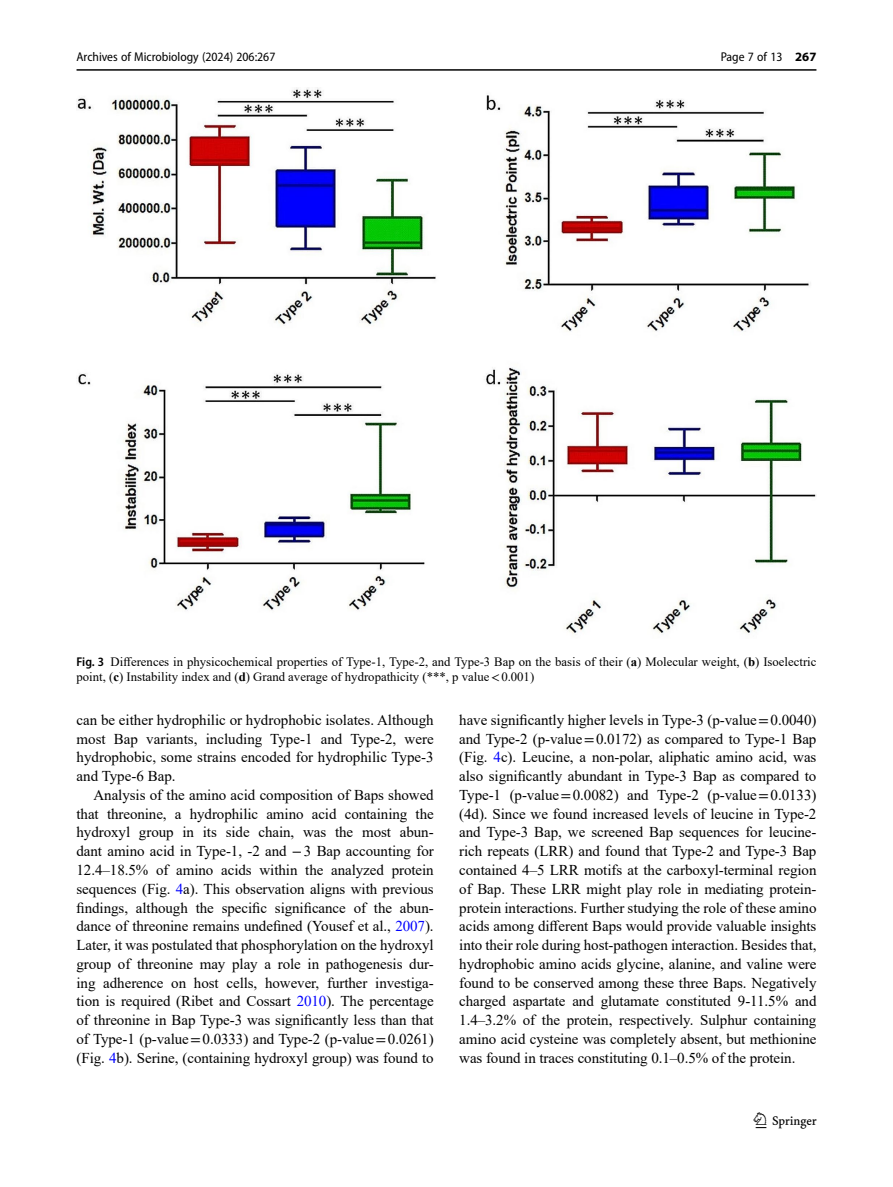
<style>
.page{position:relative;width:893px;height:1187px;background:#fff}
.page>*{position:absolute;margin:0;border:0;box-sizing:border-box;transform-origin:0 0}
.t1{font:22.5px "Springnew";color:#000}
.Body_Text_Indent{font:15px/18.8px "Times New Roman";letter-spacing:-.005em;color:#000;text-align:justify}
.Body_Text{font:15px/18.8px "Times New Roman";color:#000;text-align:justify}
.Figure_Caption{font:12.75px/15px "Times New Roman";color:#000}
.t2{font:semi-condensed 12.75px "Myriad Pro";color:#000}
.s1{font-weight:700;font-stretch:normal}
.s2{font-family:"Myriad Pro";font-weight:600;font-stretch:semi-condensed}
.s3{font-weight:700}
.s4{font-family:"STIX"}
.s5{color:#00f}
</style>
<div class="page">
<hr style="left:77px;top:69px;width:739px;height:2px;background:#000">
<img style="left:77px;top:87px;width:739px;height:548px">
<p class="t2" style="left:77px;top:49px;width:200px">Archives of Microbiology (2024) 206:267</p>
<p class="t2" style="left:721px;top:49px;width:97px">Page 7 of 13 <span class="s1">267</span></p>
<p class="Figure_Caption" style="left:77px;top:654px;width:741px"><span class="s2">Fig. 3</span> Differences in physicochemical properties of Type-1, Type-2, and Type-3 Bap on the basis of their (<span class="s3">a</span>) Molecular weight, (<span class="s3">b</span>) Isoelectric point, (<span class="s3">c</span>) Instability index and (<span class="s3">d</span>) Grand average of hydropathicity (***, p value<span class="s4">&lt;</span>0.001)</p>
<p class="Body_Text" style="left:77px;top:710px;width:359px">can be either hydrophilic or hydrophobic isolates. Although most Bap variants, including Type-1 and Type-2, were hydrophobic, some strains encoded for hydrophilic Type-3 and Type-6 Bap.</p>
<p class="Body_Text_Indent" style="left:77px;top:785px;width:359px;text-indent:17px">Analysis of the amino acid composition of Baps showed that threonine, a hydrophilic amino acid containing the hydroxyl group in its side chain, was the most abun&shy;dant amino acid in Type-1, -2 and <span class="s4">−</span>3 Bap accounting for 12.4–18.5% of amino acids within the analyzed protein sequences (Fig. <span class="s5">4</span>a). This observation aligns with previous findings, although the specific significance of the abun&shy;dance of threonine remains undefined (Yousef et al., <span class="s5">2007</span>).<br>Later, it was postulated that phosphorylation on the hydroxyl group of threonine may play a role in pathogenesis dur&shy;ing adherence on host cells, however, further investiga&shy;tion is required (Ribet and Cossart <span class="s5">2010</span>). The percentage of threonine in Bap Type-3 was significantly less than that of Type-1 (p-value<span class="s4">=</span>0.0333) and Type-2 (p-value<span class="s4">=</span>0.0261) (Fig. <span class="s5">4</span>b). Serine, (containing hydroxyl group) was found to</p>
<p class="Body_Text_Indent" style="left:459px;top:710px;width:359px">have significantly higher levels in Type-3 (p-value<span class="s4">=</span>0.0040) and Type-2 (p-value<span class="s4">=</span>0.0172) as compared to Type-1 Bap (Fig. <span class="s5">4</span>c). Leucine, a non-polar, aliphatic amino acid, was also significantly abundant in Type-3 Bap as compared to Type-1 (p-value<span class="s4">=</span>0.0082) and Type-2 (p-value<span class="s4">=</span>0.0133) (4d). Since we found increased levels of leucine in Type-2 and Type-3 Bap, we screened Bap sequences for leucine&shy;rich repeats (LRR) and found that Type-2 and Type-3 Bap contained 4–5 LRR motifs at the carboxyl-terminal region of Bap. These LRR might play role in mediating protein&shy;protein interactions. Further studying the role of these amino acids among different Baps would provide valuable insights into their role during host-pathogen interaction. Besides that, hydrophobic amino acids glycine, alanine, and valine were found to be conserved among these three Baps. Negatively charged aspartate and glutamate constituted 9-11.5% and 1.4–3.2% of the protein, respectively. Sulphur containing amino acid cysteine was completely absent, but methionine was found in traces constituting 0.1–0.5% of the protein.</p>
<h1 class="t1" style="left:756px;top:1107px;width:63px">1 3</h1>
</div>
